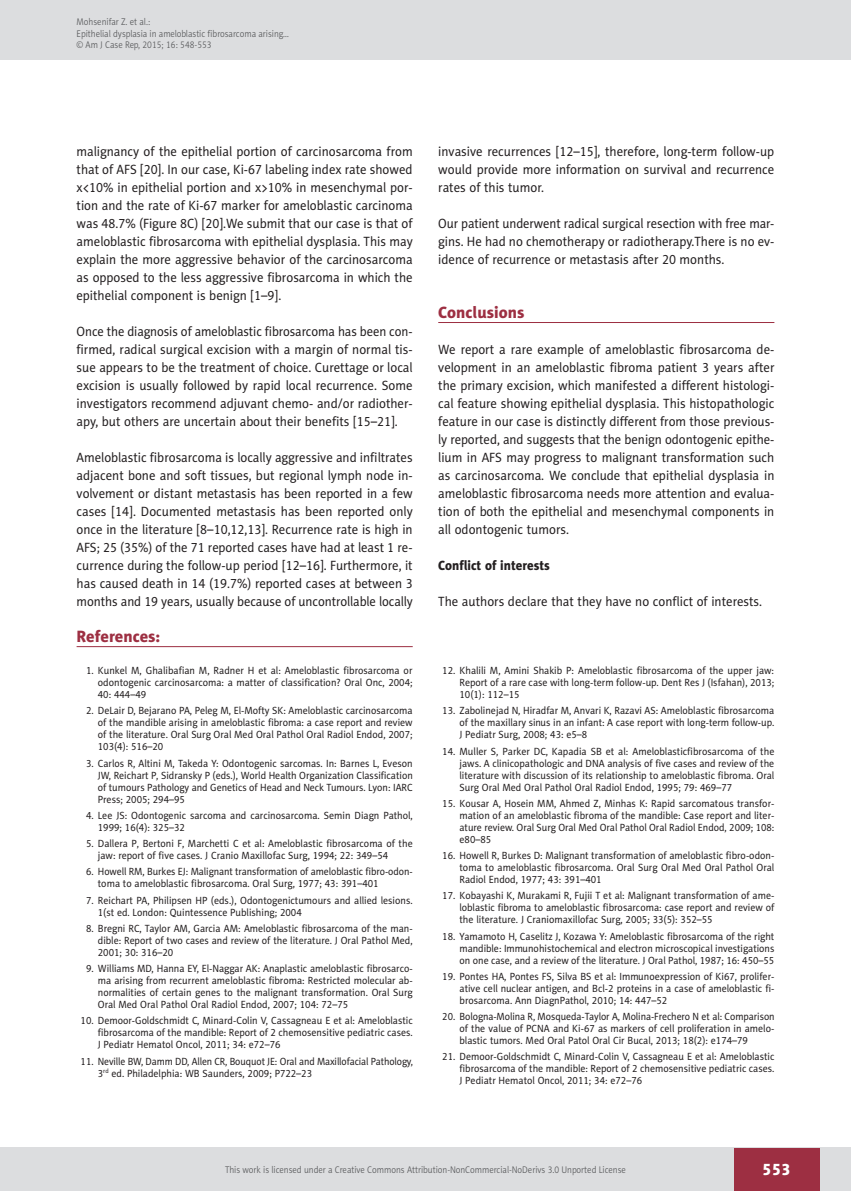
<style>
.page{position:relative;width:851px;height:1191px;background:#fff}
.page>*{position:absolute;margin:0;border:0;box-sizing:border-box;transform-origin:0 0}
.AJCR_Headline_1{font:16.5px "Naomi Sans EFN Heavy";color:#9d2f42}
.AJCR_Referencje_Tytu{font:16.5px "Naomi Sans EFN Heavy";color:#9d2f42}
.t1{font:16.5px "Naomi Sans EFN Heavy";color:#fff}
.AJCR_Body{font:13.5px/18px "Naomi Sans EFN";color:#231f20;text-align:justify;scale:.95 1}
.AJCR_Body-2{font:13.5px/18px "Naomi Sans EFN";color:#231f20;text-align:justify;scale:.93 1}
.AJCR_Headline_2{font:13.5px "Naomi Sans EFN Heavy";color:#231f20;scale:.95 1}
.AJCR_Referencje_punk{font:10.5px/12px "Naomi Sans EFN";color:#231f20;text-align:justify;scale:.95 1}
.AJCR_Referencje_punk-2{font:10.5px/12px "Naomi Sans EFN";color:#231f20;scale:.94 1}
.AJCR_Referencje_punk-3{font:10.5px/12px "Naomi Sans EFN";color:#231f20;scale:.93 1}
.t2{font:9.75px/11.2px "Naomi Sans EFN Light";color:#57585a;scale:.9 1}
</style>
<div class="page">
<hr style="left:438px;top:322px;width:336px;height:1px;background:#9d2f42">
<hr style="left:77px;top:646px;width:335px;height:1px;background:#9d2f42">
<div style="left:0;top:1148px;width:850px;height:43px;background:#dcdddf"></div>
<div style="left:733px;top:1147px;width:86px;height:43px;background:#9d2f42"></div>
<div style="left:0;top:0;width:850px;height:60px;background:#dcdddf"></div>
<p class="t2" style="left:77px;top:16px;width:237px">Mohsenifar Z. et al.:<br>Epithelial dysplasia in ameloblastic fibrosarcoma arising… © Am J Case Rep, 2015; 16: 548-553</p>
<p class="AJCR_Body" style="left:77px;top:142px;width:355px">malignancy of the epithelial portion of carcinosarcoma from that of AFS [20]. In our case, Ki-67 labeling index rate showed x&lt;10% in epithelial portion and x&gt;10% in mesenchymal por&shy;tion and the rate of Ki-67 marker for ameloblastic carcinoma was 48.7% (Figure 8C) [20].We submit that our case is that of ameloblastic fibrosarcoma with epithelial dysplasia. This may explain the more aggressive behavior of the carcinosarcoma as opposed to the less aggressive fibrosarcoma in which the epithelial component is benign [1–9].</p>
<p class="AJCR_Body-2" style="left:77px;top:322px;width:363px">Once the diagnosis of ameloblastic fibrosarcoma has been con&shy;firmed, radical surgical excision with a margin of normal tis&shy;sue appears to be the treatment of choice. Curettage or local excision is usually followed by rapid local recurrence. Some investigators recommend adjuvant chemo- and/or radiother&shy;apy, but others are uncertain about their benefits [15–21].</p>
<p class="AJCR_Body" style="left:77px;top:448px;width:355px">Ameloblastic fibrosarcoma is locally aggressive and infiltrates adjacent bone and soft tissues, but regional lymph node in&shy;volvement or distant metastasis has been reported in a few cases [14]. Documented metastasis has been reported only once in the literature [8–10,12,13]. Recurrence rate is high in AFS; 25 (35%) of the 71 reported cases have had at least 1 re&shy;currence during the follow-up period [12–16]. Furthermore, it has caused death in 14 (19.7%) reported cases at between 3 months and 19 years, usually because of uncontrollable locally</p>
<p class="AJCR_Referencje_Tytu" style="left:77px;top:626px;width:85px">References:</p>
<p class="AJCR_Referencje_punk" style="left:98px;top:664px;width:333px;text-indent:-12px">1. Kunkel M, Ghalibafian M, Radner H et al: Ameloblastic fibrosarcoma or odontogenic carcinosarcoma: a matter of classification? Oral Onc, 2004; 40: 444–49</p>
<p class="AJCR_Referencje_punk" style="left:98px;top:705px;width:333px;text-indent:-12px">2. DeLair D, Bejarano PA, Peleg M, El-Mofty SK: Ameloblastic carcinosarcoma of the mandible arising in ameloblastic fibroma: a case report and review of the literature. Oral Surg Oral Med Oral Pathol Oral Radiol Endod, 2007; 103(4): 516–20</p>
<p class="AJCR_Referencje_punk" style="left:98px;top:757px;width:333px;text-indent:-12px">3. Carlos R, Altini M, Takeda Y: Odontogenic sarcomas. In: Barnes L, Eveson JW, Reichart P, Sidransky P (eds.), World Health Organization Classification of tumours Pathology and Genetics of Head and Neck Tumours. Lyon: IARC Press; 2005; 294–95</p>
<p class="AJCR_Referencje_punk" style="left:98px;top:809px;width:333px;text-indent:-12px">4. Lee JS: Odontogenic sarcoma and carcinosarcoma. Semin Diagn Pathol,<br>1999; 16(4): 325–32</p>
<p class="AJCR_Referencje_punk" style="left:98px;top:837px;width:333px;text-indent:-12px">5. Dallera P, Bertoni F, Marchetti C et al: Ameloblastic fibrosarcoma of the jaw: report of five cases. J Cranio Maxillofac Surg, 1994; 22: 349–54</p>
<p class="AJCR_Referencje_punk-2" style="left:98px;top:866px;width:336px;text-indent:-12px">6. Howell RM, Burkes EJ: Malignant transformation of ameloblastic fibro-odon&shy;toma to ameloblastic fibrosarcoma. Oral Surg, 1977; 43: 391–401</p>
<p class="AJCR_Referencje_punk" style="left:98px;top:894px;width:333px;text-indent:-12px">7. Reichart PA, Philipsen HP (eds.), Odontogenictumours and allied lesions.<br>1(st ed. London: Quintessence Publishing; 2004</p>
<p class="AJCR_Referencje_punk" style="left:98px;top:922px;width:333px;text-indent:-12px">8. Bregni RC, Taylor AM, Garcia AM: Ameloblastic fibrosarcoma of the man&shy;dible: Report of two cases and review of the literature. J Oral Pathol Med, 2001; 30: 316–20</p>
<p class="AJCR_Referencje_punk" style="left:98px;top:962px;width:333px;text-indent:-12px">9. Williams MD, Hanna EY, El-Naggar AK: Anaplastic ameloblastic fibrosarco&shy;ma arising from recurrent ameloblastic fibroma: Restricted molecular ab&shy;normalities of certain genes to the malignant transformation. Oral Surg Oral Med Oral Pathol Oral Radiol Endod, 2007; 104: 72–75</p>
<p class="AJCR_Referencje_punk" style="left:98px;top:1015px;width:333px;text-indent:-17px">10. Demoor-Goldschmidt C, Minard-Colin V, Cassagneau E et al: Ameloblastic fibrosarcoma of the mandible: Report of 2 chemosensitive pediatric cases.<br>J Pediatr Hematol Oncol, 2011; 34: e72–76</p>
<p class="AJCR_Referencje_punk-3" style="left:98px;top:1055px;width:340px;text-indent:-17px">11. Neville BW, Damm DD, Allen CR, Bouquot JE: Oral and Maxillofacial Pathology,<br>3<sup>rd</sup> ed. Philadelphia: WB Saunders, 2009; P722–23</p>
<p class="AJCR_Body" style="left:438px;top:142px;width:355px">invasive recurrences [12–15], therefore, long-term follow-up would provide more information on survival and recurrence rates of this tumor.</p>
<p class="AJCR_Body-2" style="left:438px;top:214px;width:363px">Our patient underwent radical surgical resection with free mar&shy;gins. He had no chemotherapy or radiotherapy.There is no ev&shy;idence of recurrence or metastasis after 20 months.</p>
<p class="AJCR_Headline_1" style="left:438px;top:302px;width:88px">Conclusions</p>
<p class="AJCR_Body" style="left:438px;top:340px;width:355px">We report a rare example of ameloblastic fibrosarcoma de&shy;velopment in an ameloblastic fibroma patient 3 years after the primary excision, which manifested a different histologi&shy;cal feature showing epithelial dysplasia. This histopathologic feature in our case is distinctly different from those previous&shy;ly reported, and suggests that the benign odontogenic epithe&shy;lium in AFS may progress to malignant transformation such as carcinosarcoma. We conclude that epithelial dysplasia in ameloblastic fibrosarcoma needs more attention and evalua&shy;tion of both the epithelial and mesenchymal components in all odontogenic tumors.</p>
<p class="AJCR_Headline_2" style="left:438px;top:557px;width:119px">Conflict of interests</p>
<p class="AJCR_Body" style="left:438px;top:592px;width:342px">The authors declare that they have no conflict of interests.</p>
<p class="AJCR_Referencje_punk" style="left:459px;top:664px;width:333px;text-indent:-17px">12. Khalili M, Amini Shakib P: Ameloblastic fibrosarcoma of the upper jaw:<br>Report of a rare case with long-term follow-up. Dent Res J (Isfahan), 2013; 10(1): 112–15</p>
<p class="AJCR_Referencje_punk" style="left:459px;top:705px;width:333px;text-indent:-17px">13. Zabolinejad N, Hiradfar M, Anvari K, Razavi AS: Ameloblastic fibrosarcoma of the maxillary sinus in an infant: A case report with long-term follow-up.<br>J Pediatr Surg, 2008; 43: e5–8</p>
<p class="AJCR_Referencje_punk" style="left:459px;top:745px;width:333px;text-indent:-17px">14. Muller S, Parker DC, Kapadia SB et al: Ameloblasticfibrosarcoma of the jaws. A clinicopathologic and DNA analysis of five cases and review of the literature with discussion of its relationship to ameloblastic fibroma. Oral Surg Oral Med Oral Pathol Oral Radiol Endod, 1995; 79: 469–77</p>
<p class="AJCR_Referencje_punk" style="left:459px;top:797px;width:333px;text-indent:-17px">15. Kousar A, Hosein MM, Ahmed Z, Minhas K: Rapid sarcomatous transfor&shy;mation of an ameloblastic fibroma of the mandible: Case report and liter&shy;ature review. Oral Surg Oral Med Oral Pathol Oral Radiol Endod, 2009; 108: e80–85</p>
<p class="AJCR_Referencje_punk" style="left:459px;top:849px;width:333px;text-indent:-17px">16. Howell R, Burkes D: Malignant transformation of ameloblastic fibro-odon&shy;toma to ameloblastic fibrosarcoma. Oral Surg Oral Med Oral Pathol Oral Radiol Endod, 1977; 43: 391–401</p>
<p class="AJCR_Referencje_punk" style="left:459px;top:890px;width:333px;text-indent:-17px">17. Kobayashi K, Murakami R, Fujii T et al: Malignant transformation of ame&shy;loblastic fibroma to ameloblastic fibrosarcoma: case report and review of the literature. J Craniomaxillofac Surg, 2005; 33(5): 352–55</p>
<p class="AJCR_Referencje_punk" style="left:459px;top:930px;width:333px;text-indent:-17px">18. Yamamoto H, Caselitz J, Kozawa Y: Ameloblastic fibrosarcoma of the right mandible: Immunohistochemical and electron microscopical investigations on one case, and a review of the literature. J Oral Pathol, 1987; 16: 450–55</p>
<p class="AJCR_Referencje_punk" style="left:459px;top:970px;width:333px;text-indent:-17px">19. Pontes HA, Pontes FS, Silva BS et al: Immunoexpression of Ki67, prolifer&shy;ative cell nuclear antigen, and Bcl-2 proteins in a case of ameloblastic fi&shy;brosarcoma. Ann DiagnPathol, 2010; 14: 447–52</p>
<p class="AJCR_Referencje_punk-2" style="left:459px;top:1010px;width:337px;text-align:justify;text-indent:-17px">20. Bologna-Molina R, Mosqueda-Taylor A, Molina-Frechero N et al: Comparison of the value of PCNA and Ki-67 as markers of cell proliferation in amelo&shy;blastic tumors. Med Oral Patol Oral Cir Bucal, 2013; 18(2): e174–79</p>
<p class="AJCR_Referencje_punk" style="left:459px;top:1051px;width:333px;text-indent:-17px">21. Demoor-Goldschmidt C, Minard-Colin V, Cassagneau E et al: Ameloblastic fibrosarcoma of the mandible: Report of 2 chemosensitive pediatric cases.<br>J Pediatr Hematol Oncol, 2011; 34: e72–76</p>
<p class="t2" style="left:225px;top:1164px;width:447px">This work is licensed under a Creative Commons Attribution-NonCommercial-NoDerivs 3.0 Unported License</p>
<h1 class="t1" style="left:762px;top:1159px;width:30px">553</h1>
</div>
